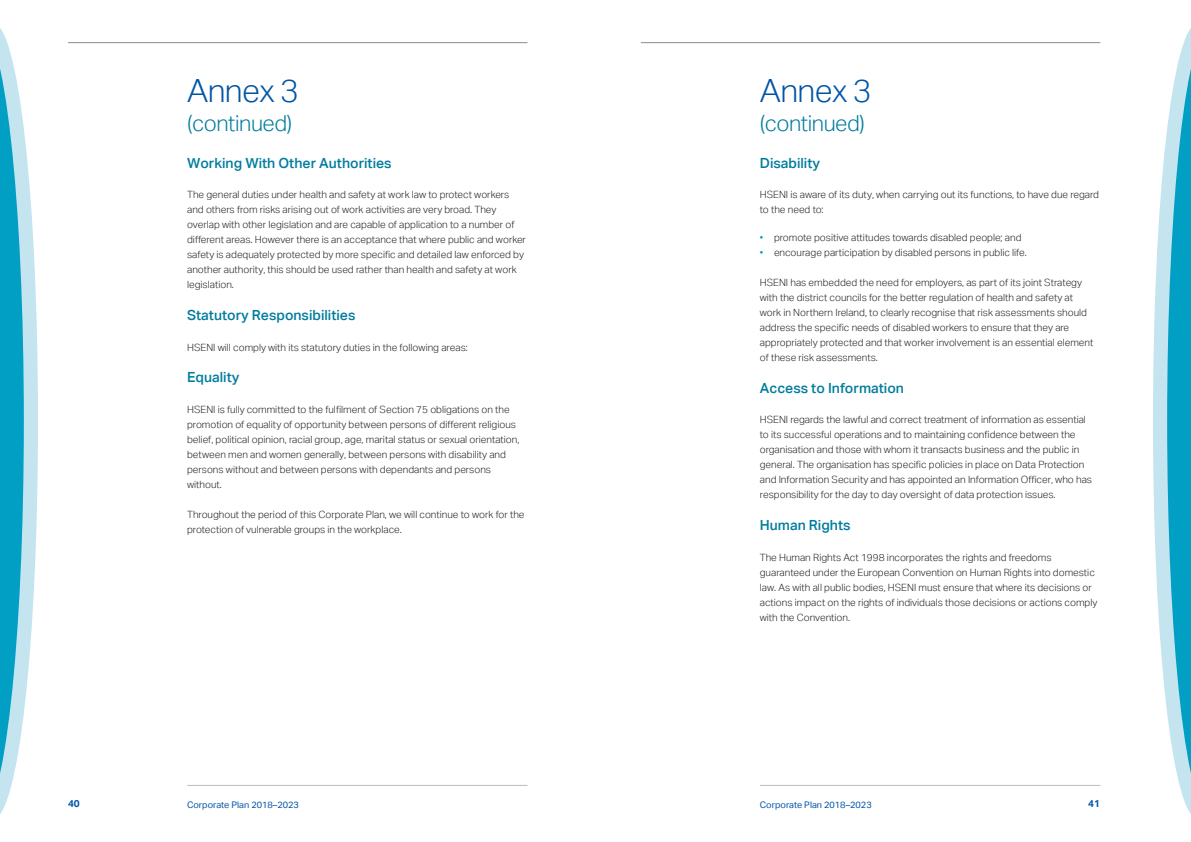
<style>
.page{position:relative;width:1191px;height:842px;background:#fff}
.page>*{position:absolute;margin:0;border:0;box-sizing:border-box;transform-origin:0 0}
.t1{font:300 32px "Aktiv Grotesk";letter-spacing:-.02em;color:#0155a5}
.t2{font:300 22px "Aktiv Grotesk";letter-spacing:-.02em;color:#007c9e}
.t3{font:500 14px "Aktiv Grotesk";color:#007c9e}
.t4{font:300 10px/15px "Aktiv Grotesk";color:#231f20}
.t5{font:700 10px "Aktiv Grotesk";color:#0155a5}
.t6{font:9.1px "Aktiv Grotesk";color:#0155a5}
.s1{color:#009fc3}
</style>
<div class="page">
<hr style="left:68px;top:43px;width:459px;height:1px;background:#878b91">
<hr style="left:641px;top:43px;width:459px;height:1px;background:#878b91">
<hr style="left:187px;top:785px;width:340px;height:1px;background:#bbbdc0">
<hr style="left:760px;top:785px;width:340px;height:1px;background:#bbbdc0">
<svg style="left:0;top:28px;width:38px;height:786px"></svg>
<svg style="left:1153px;top:28px;width:38px;height:786px"></svg>
<h1 class="t1" style="left:187px;top:73px;width:114px">Annex 3</h1>
<h2 class="t2" style="left:187px;top:111px;width:107px">(continued)</h2>
<h3 class="t3" style="left:187px;top:154px;width:206px">Working With Other Authorities</h3>
<p class="t4" style="left:187px;top:187px;width:340px">The general duties under health and safety at work law to protect workers and others from risks arising out of work activities are very broad. They overlap with other legislation and are capable of application to a number of different areas. However there is an acceptance that where public and worker safety is adequately protected by more specific and detailed law enforced by another authority, this should be used rather than health and safety at work legislation.</p>
<h3 class="t3" style="left:187px;top:306px;width:170px">Statutory Responsibilities</h3>
<p class="t4" style="left:187px;top:340px;width:282px">HSENI will comply with its statutory duties in the following areas:</p>
<h3 class="t3" style="left:187px;top:369px;width:54px">Equality</h3>
<p class="t4" style="left:187px;top:402px;width:334px">HSENI is fully committed to the fulfilment of Section 75 obligations on the promotion of equality of opportunity between persons of different religious belief, political opinion, racial group, age, marital status or sexual orientation, between men and women generally, between persons with disability and persons without and between persons with dependants and persons without.</p>
<p class="t4" style="left:187px;top:507px;width:339px">Throughout the period of this Corporate Plan, we will continue to work for the protection of vulnerable groups in the workplace.</p>
<h1 class="t1" style="left:760px;top:73px;width:114px">Annex 3</h1>
<h2 class="t2" style="left:760px;top:111px;width:107px">(continued)</h2>
<h3 class="t3" style="left:760px;top:154px;width:62px">Disability</h3>
<p class="t4" style="left:760px;top:187px;width:340px">HSENI is aware of its duty, when carrying out its functions, to have due regard to the need to:</p>
<p class="t4" style="left:760px;top:230px;width:263px"><span class="s1">•</span> promote positive attitudes towards disabled people; and</p>
<p class="t4" style="left:760px;top:245px;width:268px"><span class="s1">•</span> encourage participation by disabled persons in public life.</p>
<p class="t4" style="left:760px;top:275px;width:335px">HSENI has embedded the need for employers, as part of its joint Strategy with the district councils for the better regulation of health and safety at work in Northern Ireland, to clearly recognise that risk assessments should address the specific needs of disabled workers to ensure that they are appropriately protected and that worker involvement is an essential element of these risk assessments.</p>
<h3 class="t3" style="left:760px;top:379px;width:146px">Access to Information</h3>
<p class="t4" style="left:760px;top:412px;width:334px">HSENI regards the lawful and correct treatment of information as essential to its successful operations and to maintaining confidence between the organisation and those with whom it transacts business and the public in general. The organisation has specific policies in place on Data Protection and Information Security and has appointed an Information Officer, who has responsibility for the day to day oversight of data protection issues.</p>
<h3 class="t3" style="left:760px;top:516px;width:92px">Human Rights</h3>
<p class="t4" style="left:760px;top:550px;width:339px">The Human Rights Act 1998 incorporates the rights and freedoms guaranteed under the European Convention on Human Rights into domestic law. As with all public bodies, HSENI must ensure that where its decisions or actions impact on the rights of individuals those decisions or actions comply with the Convention.</p>
<p class="t5" style="left:68px;top:797px;width:13px">40</p>
<p class="t6" style="left:187px;top:799px;width:113px">Corporate Plan 2018–2023</p>
<p class="t6" style="left:760px;top:799px;width:113px">Corporate Plan 2018–2023</p>
<p class="t5" style="left:1088px;top:797px;width:13px">41</p>
</div>
